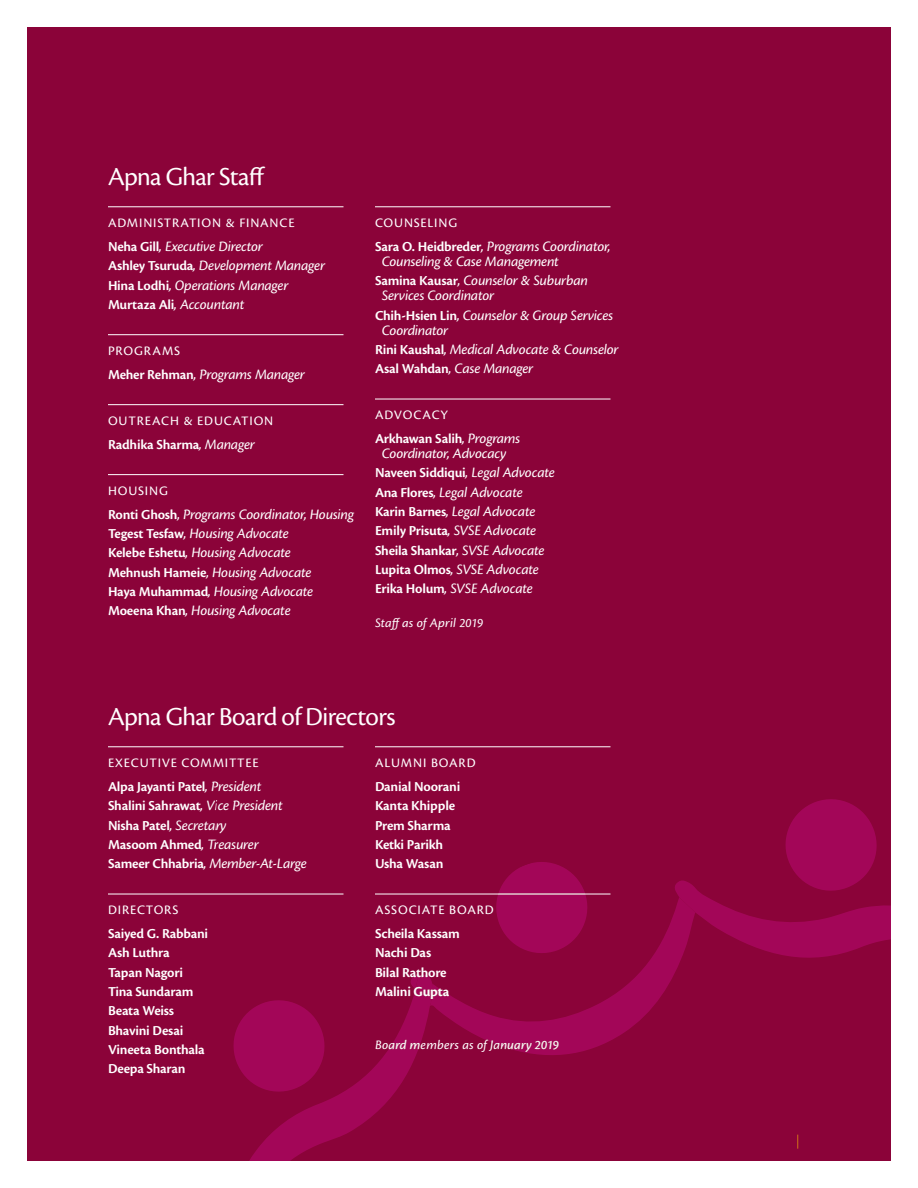
<style>
.page{position:relative;width:918px;height:1188px;background:#fff}
.page>*{position:absolute;margin:0;border:0;box-sizing:border-box;transform-origin:0 0}
.heading_2{font:27px "Cronos Pro Subh";letter-spacing:-.02em;color:#fff}
.staff_names{font:15px/15px "Cronos Pro Capt It";letter-spacing:-.02em;color:#fff}
.staff_names-2{font:14.25px "Cronos Pro Semibold Capt";letter-spacing:-.02em;color:#fff}
.staff_header{font:13.5px "Cronos Pro Capt";letter-spacing:.06em;color:#fff}
.small_text{font:13.5px "Cronos Pro Capt It";letter-spacing:.01em;color:#fff}
.s1{font-family:"Cronos Pro Semibold Capt";font-size:14.25px}
.s2{font-family:"Cronos Pro Capt It";font-size:15px}
</style>
<div class="page">
<div style="left:27px;top:27px;width:864px;height:1134px;background:#8b0339"></div>
<hr style="left:108px;top:207px;width:236px;height:1px;background:#fff">
<hr style="left:108px;top:334px;width:236px;height:1px;background:#fff">
<hr style="left:108px;top:404px;width:236px;height:1px;background:#fff">
<hr style="left:108px;top:474px;width:236px;height:1px;background:#fff">
<hr style="left:375px;top:207px;width:235px;height:1px;background:#fff">
<hr style="left:375px;top:399px;width:235px;height:1px;background:#fff">
<hr style="left:108px;top:747px;width:236px;height:1px;background:#fff">
<hr style="left:108px;top:894px;width:236px;height:1px;background:#fff">
<hr style="left:375px;top:747px;width:235px;height:1px;background:#fff">
<hr style="left:375px;top:894px;width:235px;height:1px;background:#fff">
<svg style="left:249px;top:974px;width:181px;height:187px"></svg>
<svg style="left:430px;top:799px;width:461px;height:256px"></svg>
<svg style="left:233px;top:994px;width:97px;height:103px"></svg>
<svg style="left:409px;top:974px;width:12px;height:15px"></svg>
<svg style="left:797px;top:1135px;width:1px;height:14px"></svg>
<p class="heading_2" style="left:108px;top:161px;width:159px">Apna Ghar Staff</p>
<p class="staff_header" style="left:108px;top:215px;width:188px">ADMINISTRATION &amp; FINANCE</p>
<p class="staff_names" style="left:108px;top:239px;width:157px"><span class="s1">Neha Gill</span>, Executive Director</p>
<p class="staff_names" style="left:108px;top:258px;width:219px"><span class="s1">Ashley Tsuruda</span>, Development Manager</p>
<p class="staff_names" style="left:108px;top:278px;width:182px"><span class="s1">Hina Lodhi</span>, Operations Manager</p>
<p class="staff_names" style="left:108px;top:297px;width:138px"><span class="s1">Murtaza Ali</span>, Accountant</p>
<p class="staff_header" style="left:108px;top:343px;width:74px">PROGRAMS</p>
<p class="staff_names" style="left:108px;top:367px;width:199px"><span class="s1">Meher Rehman</span>, Programs Manager</p>
<p class="staff_header" style="left:108px;top:413px;width:167px">OUTREACH &amp; EDUCATION</p>
<p class="staff_names-2" style="left:108px;top:436px;width:148px">Radhika Sharma<span class="s2">, Manager</span></p>
<p class="staff_header" style="left:108px;top:483px;width:61px">HOUSING</p>
<p class="staff_names" style="left:108px;top:507px;width:248px"><span class="s1">Ronti Ghosh</span>, Programs Coordinator, Housing</p>
<p class="staff_names" style="left:108px;top:526px;width:183px"><span class="s1">Tegest Tesfaw</span>, Housing Advocate</p>
<p class="staff_names" style="left:108px;top:545px;width:184px"><span class="s1">Kelebe Eshetu</span>, Housing Advocate</p>
<p class="staff_names" style="left:108px;top:565px;width:205px"><span class="s1">Mehnush Hameie</span>, Housing Advocate</p>
<p class="staff_names" style="left:108px;top:584px;width:207px"><span class="s1">Haya Muhammad</span>, Housing Advocate</p>
<p class="staff_names" style="left:108px;top:603px;width:184px"><span class="s1">Moeena Khan</span>, Housing Advocate</p>
<p class="staff_header" style="left:375px;top:215px;width:84px">COUNSELING</p>
<p class="staff_names" style="left:382px;top:239px;width:230px;text-indent:-7px"><span class="s1">Sara O. Heidbreder</span>, Programs Coordinator,<br>Counseling &amp; Case Management</p>
<p class="staff_names" style="left:382px;top:273px;width:208px;text-indent:-7px"><span class="s1">Samina Kausar</span>, Counselor &amp; Suburban<br>Services Coordinator</p>
<p class="staff_names" style="left:382px;top:308px;width:233px;text-indent:-7px"><span class="s1">Chih-Hsien Lin</span>, Counselor &amp; Group Services<br>Coordinator</p>
<p class="staff_names" style="left:375px;top:342px;width:245px"><span class="s1">Rini Kaushal</span>, Medical Advocate &amp; Counselor</p>
<p class="staff_names" style="left:375px;top:361px;width:160px"><span class="s1">Asal Wahdan</span>, Case Manager</p>
<p class="staff_header" style="left:375px;top:407px;width:75px">ADVOCACY</p>
<p class="staff_names-2" style="left:375px;top:430px;width:147px">Arkhawan Salih<span class="s2">, Programs</span></p>
<p class="staff_names" style="left:382px;top:446px;width:126px">Coordinator, Advocacy</p>
<p class="staff_names-2" style="left:375px;top:465px;width:181px">Naveen Siddiqui<span class="s2">, Legal Advocate</span></p>
<p class="staff_names" style="left:375px;top:485px;width:149px"><span class="s1">Ana Flores</span>, Legal Advocate</p>
<p class="staff_names" style="left:375px;top:504px;width:162px"><span class="s1">Karin Barnes</span>, Legal Advocate</p>
<p class="staff_names" style="left:375px;top:523px;width:163px"><span class="s1">Emily Prisuta</span>, SVSE Advocate</p>
<p class="staff_names-2" style="left:375px;top:542px;width:171px">Sheila Shankar<span class="s2">, SVSE Advocate</span></p>
<p class="staff_names" style="left:375px;top:562px;width:165px"><span class="s1">Lupita Olmos</span>, SVSE Advocate</p>
<p class="staff_names" style="left:375px;top:581px;width:159px"><span class="s1">Erika Holum</span>, SVSE Advocate</p>
<p class="small_text" style="left:375px;top:615px;width:110px">Staff as of April 2019</p>
<p class="heading_2" style="left:108px;top:701px;width:289px">Apna Ghar Board of Directors</p>
<p class="staff_header" style="left:108px;top:755px;width:152px">EXECUTIVE COMMITTEE</p>
<p class="staff_names-2" style="left:108px;top:778px;width:155px">Alpa Jayanti Patel<span class="s2">, President</span></p>
<p class="staff_names-2" style="left:108px;top:798px;width:176px">Shalini Sahrawat<span class="s2">, Vice President</span></p>
<p class="staff_names-2" style="left:108px;top:817px;width:120px">Nisha Patel<span class="s2">, Secretary</span></p>
<p class="staff_names-2" style="left:108px;top:836px;width:152px">Masoom Ahmed<span class="s2">, Treasurer</span></p>
<p class="staff_names" style="left:108px;top:856px;width:200px"><span class="s1">Sameer Chhabria</span>, Member-At-Large</p>
<p class="staff_header" style="left:108px;top:902px;width:72px">DIRECTORS</p>
<p class="staff_names-2" style="left:108px;top:925px;width:102px">Saiyed G. Rabbani</p>
<p class="staff_names-2" style="left:108px;top:945px;width:63px">Ash Luthra</p>
<p class="staff_names-2" style="left:108px;top:964px;width:77px">Tapan Nagori</p>
<p class="staff_names-2" style="left:108px;top:983px;width:87px">Tina Sundaram</p>
<p class="staff_names-2" style="left:108px;top:1003px;width:68px">Beata Weiss</p>
<p class="staff_names-2" style="left:108px;top:1022px;width:77px">Bhavini Desai</p>
<p class="staff_names-2" style="left:108px;top:1041px;width:98px">Vineeta Bonthala</p>
<p class="staff_names-2" style="left:108px;top:1061px;width:79px">Deepa Sharan</p>
<p class="staff_header" style="left:375px;top:755px;width:102px">ALUMNI BOARD</p>
<p class="staff_names-2" style="left:375px;top:778px;width:87px">Danial Noorani</p>
<p class="staff_names-2" style="left:375px;top:798px;width:82px">Kanta Khipple</p>
<p class="staff_names-2" style="left:375px;top:817px;width:77px">Prem Sharma</p>
<p class="staff_names-2" style="left:375px;top:836px;width:70px">Ketki Parikh</p>
<p class="staff_names-2" style="left:375px;top:856px;width:70px">Usha Wasan</p>
<p class="staff_header" style="left:375px;top:902px;width:120px">ASSOCIATE BOARD</p>
<p class="staff_names-2" style="left:375px;top:925px;width:86px">Scheila Kassam</p>
<p class="staff_names-2" style="left:375px;top:945px;width:58px">Nachi Das</p>
<p class="staff_names-2" style="left:375px;top:964px;width:73px">Bilal Rathore</p>
<p class="staff_names-2" style="left:375px;top:983px;width:76px">Malini Gupta</p>
<p class="small_text" style="left:375px;top:1038px;width:185px">Board members as of January 2019</p>
</div>
